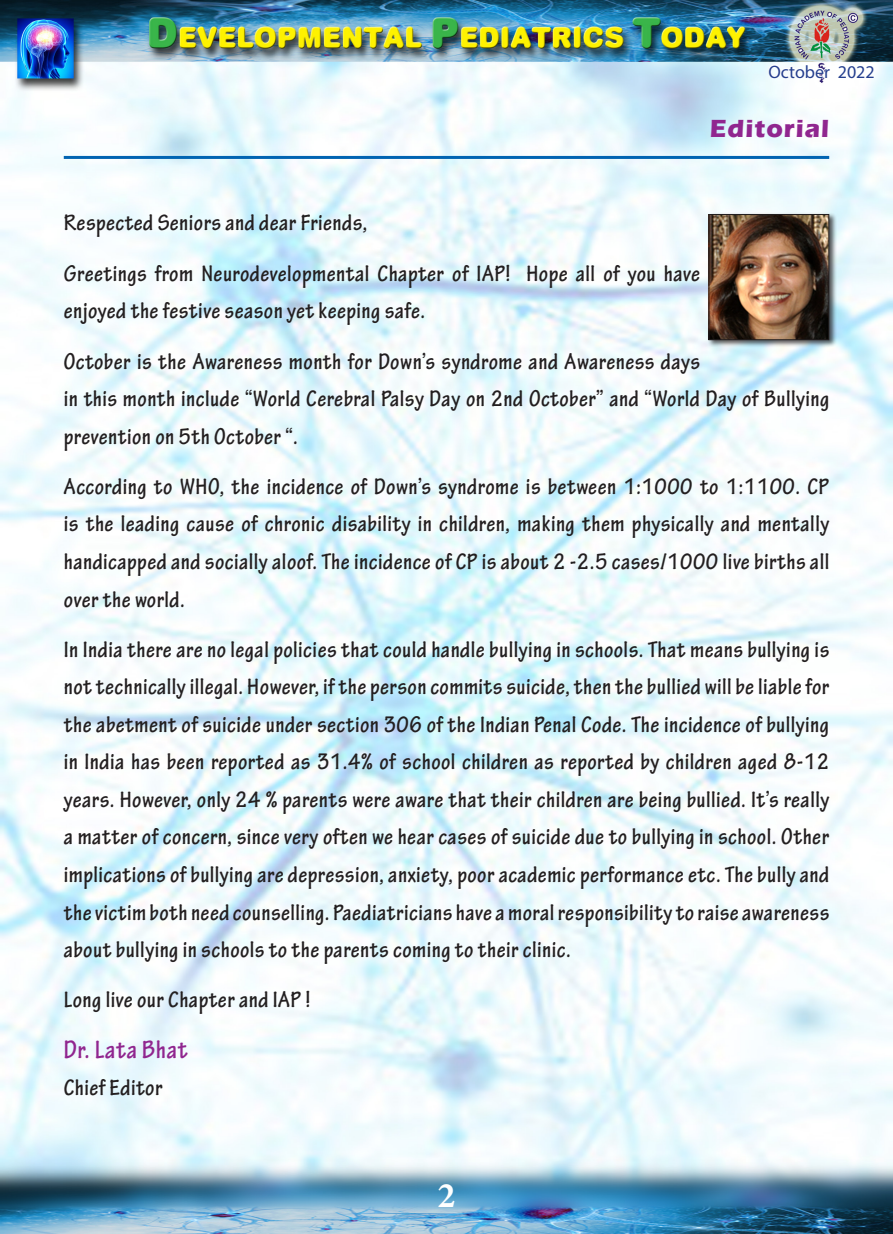
<style>
.page{position:relative;width:893px;height:1234px;background:#fff}
.page>*{position:absolute;margin:0;border:0;box-sizing:border-box;transform-origin:0 0}
.t1{font:700 36px "Minion Pro";color:#fff}
.t2{font:700 condensed 27px "Tekton Pro";letter-spacing:.02em;color:#90268f}
.t3{font:700 25.5px "Eras ITC";letter-spacing:.04em;color:#90268f}
.t4{font:700 condensed 24px/37.5px "Tekton Pro";letter-spacing:.02em;color:#231f20}
.t5{font:18px "Myriad Pro";color:#253f8e}
</style>
<div class="page">
<img style="left:0;top:0;width:893px;height:1233px">
<svg style="left:768px;top:63px;width:107px;height:17px"></svg>
<div style="left:707px;top:212px;width:130px;height:135px;background:#231f20;opacity:.75"></div>
<img style="left:710px;top:216px;width:117px;height:122px">
<div style="left:708px;top:214px;width:121px;height:126px;border:1px solid #231f20"></div>
<hr style="left:64px;top:156px;width:765px;height:3px;background:#0164b2">
<p class="t5" style="left:768px;top:60px;width:108px">October 2022</p>
<p class="t3" style="left:710px;top:114px;width:121px">Editorial</p>
<p class="t4" style="left:64px;top:205px;width:305px">Respected Seniors and dear Friends,</p>
<p class="t4" style="left:64px;top:255px;width:638px">Greetings from Neurodevelopmental Chapter of IAP! Hope all of you have enjoyed the festive season yet keeping safe.</p>
<p class="t4" style="left:64px;top:343px;width:767px">October is the Awareness month for Down’s syndrome and Awareness days<br>in this month include “World Cerebral Palsy Day on 2nd October” and “World Day of Bullying prevention on 5th October “.</p>
<p class="t4" style="left:64px;top:468px;width:767px;text-align:justify">According to WHO, the incidence of Down’s syndrome is between 1:1000 to 1:1100. CP is the leading cause of chronic disability in children, making them physically and mentally handicapped and socially aloof. The incidence of CP is about 2 -2.5 cases/1000 live births all over the world.</p>
<p class="t4" style="left:64px;top:631px;width:767px;text-align:justify">In India there are no legal policies that could handle bullying in schools. That means bullying is not technically illegal. However, if the person commits suicide, then the bullied will be liable for the abetment of suicide under section 306 of the Indian Penal Code. The incidence of bullying in India has been reported as 31.4% of school children as reported by children aged 8-12 years. However, only 24 % parents were aware that their children are being bullied. It’s really a matter of concern, since very often we hear cases of suicide due to bullying in school. Other implications of bullying are depression, anxiety, poor academic performance etc. The bully and the victim both need counselling. Paediatricians have a moral responsibility to raise awareness about bullying in schools to the parents coming to their clinic.</p>
<p class="t4" style="left:64px;top:981px;width:248px">Long live our Chapter and IAP !</p>
<p class="t2" style="left:64px;top:1033px;width:125px">Dr. Lata Bhat</p>
<p class="t4" style="left:64px;top:1069px;width:100px">Chief Editor</p>
<h1 class="t1" style="left:437px;top:1169px;width:19px">2</h1>
</div>
